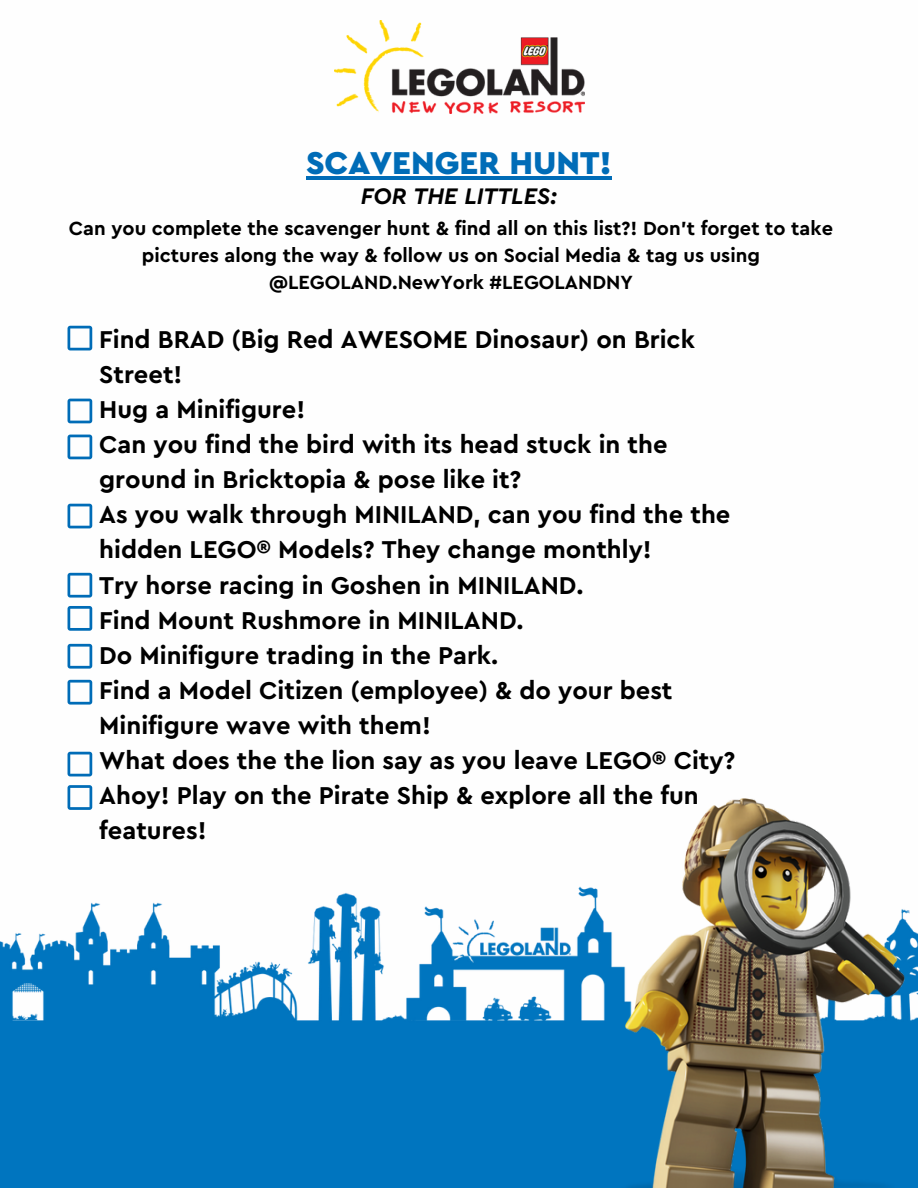
<style>
.page{position:relative;width:918px;height:1188px;background:#fff}
.page>*{position:absolute;margin:0;border:0;box-sizing:border-box;transform-origin:0 0}
.t1{font:900 33px "Cera Pro";color:#006cb7}
.t2{font:700 25.5px/35.1px "Cera Pro";color:#000}
.t3{font:italic 700 23.55px "Cera Pro";color:#000}
.t4{font:700 19.95px/27px "Cera Pro";color:#000;text-align:center}
</style>
<div class="page">
<svg style="left:68px;top:326px;width:24px;height:24px"></svg>
<svg style="left:68px;top:399px;width:24px;height:24px"></svg>
<svg style="left:68px;top:435px;width:24px;height:24px"></svg>
<svg style="left:68px;top:606px;width:24px;height:25px"></svg>
<svg style="left:68px;top:680px;width:24px;height:25px"></svg>
<svg style="left:68px;top:752px;width:24px;height:24px"></svg>
<img style="left:334px;top:20px;width:250px;height:93px">
<img style="left:0;top:886px;width:918px;height:302px">
<img style="left:616px;top:799px;width:288px;height:389px">
<hr style="left:306px;top:177px;width:306px;height:3px;background:#006cb7">
<svg style="left:68px;top:644px;width:24px;height:25px"></svg>
<svg style="left:68px;top:504px;width:24px;height:24px"></svg>
<svg style="left:68px;top:573px;width:24px;height:25px"></svg>
<svg style="left:68px;top:785px;width:24px;height:25px"></svg>
<p class="t1" style="left:306px;top:148px;width:307px">SCAVENGER HUNT!</p>
<p class="t3" style="left:361px;top:185px;width:198px">FOR THE LITTLES:</p>
<p class="t4" style="left:69px;top:215px;width:766px">Can you complete the scavenger hunt &amp; find all on this list?! Don't forget to take pictures along the way &amp; follow us on Social Media &amp; tag us using @LEGOLAND.NewYork #LEGOLANDNY</p>
<p class="t2" style="left:99px;top:323px;width:597px">Find BRAD (Big Red AWESOME Dinosaur) on Brick<br>Street!</p>
<p class="t2" style="left:99px;top:393px;width:207px">Hug a Minifigure!</p>
<p class="t2" style="left:99px;top:428px;width:570px">Can you find the bird with its head stuck in the ground in Bricktopia &amp; pose like it?</p>
<p class="t2" style="left:99px;top:498px;width:633px">As you walk through MINILAND, can you find the the hidden LEGO® Models? They change monthly!</p>
<p class="t2" style="left:99px;top:568px;width:486px">Try horse racing in Goshen in MINILAND.</p>
<p class="t2" style="left:99px;top:603px;width:426px">Find Mount Rushmore in MINILAND.</p>
<p class="t2" style="left:99px;top:638px;width:401px">Do Minifigure trading in the Park.</p>
<p class="t2" style="left:99px;top:673px;width:575px">Find a Model Citizen (employee) &amp; do your best<br>Minifigure wave with them!</p>
<p class="t2" style="left:99px;top:744px;width:638px">What does the the lion say as you leave LEGO® City?</p>
<p class="t2" style="left:99px;top:779px;width:601px">Ahoy! Play on the Pirate Ship &amp; explore all the fun features!</p>
</div>
